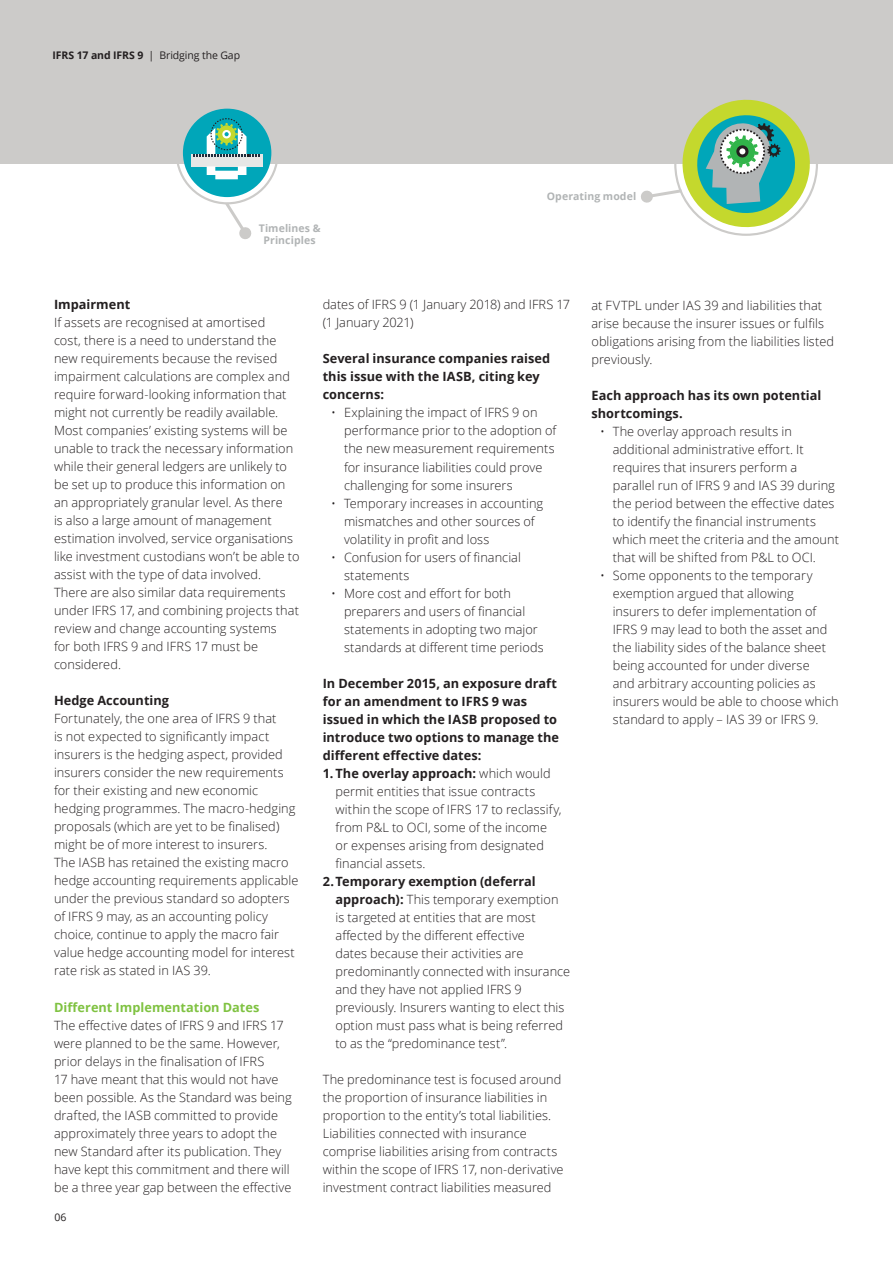
<style>
.page{position:relative;width:893px;height:1263px;background:#fff}
.page>*{position:absolute;margin:0;border:0;box-sizing:border-box;transform-origin:0 0}
.t1{font:300 12.75px/18px "Open Sans";letter-spacing:.005em;color:#231f20}
.t2{font:700 12.75px/18px "Open Sans";letter-spacing:.005em;color:#231f20}
.t3{font:700 12.75px "Open Sans";color:#7fc241}
.t4{font:700 10.5px/12.6px "Open Sans";letter-spacing:.01em;color:#b1b4b5;text-align:center}
.t5{font:10.5px "Open Sans";letter-spacing:-.01em;color:#231f20}
.s1{font-weight:700}
</style>
<div class="page">
<div style="left:0;top:0;width:893px;height:164px;background:#cccbc9"></div>
<svg style="left:641px;top:99px;width:173px;height:132px"></svg>
<svg style="left:223px;top:199px;width:29px;height:40px"></svg>
<div style="left:183px;top:109px;width:88px;height:88px;background:#00a6b9;border-radius:50%"></div>
<div style="left:191px;top:154px;width:71px;height:12px;background:#e6e7e6"></div>
<svg style="left:207px;top:166px;width:39px;height:13px"></svg>
<svg style="left:193px;top:118px;width:67px;height:39px"></svg>
<div style="left:176px;top:101px;width:103px;height:103px;border:2px solid #cccbc9;border-radius:50%"></div>
<p class="t5" style="left:53px;top:48px;width:189px"><span class="s1">IFRS 17 and IFRS 9</span> | Bridging the Gap</p>
<p class="t4" style="left:259px;top:221px;width:63px">Timelines &amp;<br>Principles</p>
<p class="t4" style="left:547px;top:190px;width:91px">Operating model</p>
<p class="t2" style="left:54px;top:295px;width:78px">Impairment</p>
<p class="t1" style="left:54px;top:313px;width:247px">If assets are recognised at amortised<br>cost, there is a need to understand the new requirements because the revised impairment calculations are complex and require forward-looking information that might not currently be readily available.<br>Most companies’ existing systems will be unable to track the necessary information while their general ledgers are unlikely to be set up to produce this information on an appropriately granular level. As there<br>is also a large amount of management estimation involved, service organisations like investment custodians won’t be able to assist with the type of data involved.<br>There are also similar data requirements under IFRS 17, and combining projects that review and change accounting systems<br>for both IFRS 9 and IFRS 17 must be considered.</p>
<p class="t2" style="left:54px;top:691px;width:117px">Hedge Accounting</p>
<p class="t1" style="left:54px;top:709px;width:246px">Fortunately, the one area of IFRS 9 that<br>is not expected to significantly impact insurers is the hedging aspect, provided insurers consider the new requirements for their existing and new economic hedging programmes. The macro-hedging proposals (which are yet to be finalised) might be of more interest to insurers.<br>The IASB has retained the existing macro hedge accounting requirements applicable under the previous standard so adopters of IFRS 9 may, as an accounting policy choice, continue to apply the macro fair value hedge accounting model for interest rate risk as stated in IAS 39.</p>
<p class="t3" style="left:54px;top:998px;width:207px">Different Implementation Dates</p>
<p class="t1" style="left:54px;top:1015px;width:239px">The effective dates of IFRS 9 and IFRS 17 were planned to be the same. However, prior delays in the finalisation of IFRS<br>17 have meant that this would not have been possible. As the Standard was being drafted, the IASB committed to provide approximately three years to adopt the new Standard after its publication. They have kept this commitment and there will be a three year gap between the effective</p>
<p class="t5" style="left:55px;top:1210px;width:13px">06</p>
<p class="t1" style="left:323px;top:295px;width:249px">dates of IFRS 9 (1 January 2018) and IFRS 17 (1 January 2021)</p>
<p class="t2" style="left:323px;top:349px;width:229px">Several insurance companies raised this issue with the IASB, citing key concerns:</p>
<p class="t1" style="left:344px;top:403px;width:214px;text-indent:-13px">• Explaining the impact of IFRS 9 on performance prior to the adoption of the new measurement requirements for insurance liabilities could prove challenging for some insurers</p>
<p class="t1" style="left:344px;top:493px;width:201px;text-indent:-13px">• Temporary increases in accounting mismatches and other sources of volatility in profit and loss</p>
<p class="t1" style="left:344px;top:547px;width:178px;text-indent:-13px">• Confusion for users of financial statements</p>
<p class="t1" style="left:344px;top:583px;width:201px;text-indent:-13px">• More cost and effort for both preparers and users of financial statements in adopting two major standards at different time periods</p>
<p class="t2" style="left:323px;top:674px;width:238px">In December 2015, an exposure draft for an amendment to IFRS 9 was issued in which the IASB proposed to introduce two options to manage the different effective dates:</p>
<p class="t1" style="left:335px;top:764px;width:228px;text-indent:-13px"><span class="s1">1. The overlay approach:</span> which would permit entities that issue contracts within the scope of IFRS 17 to reclassify, from P&amp;L to OCI, some of the income or expenses arising from designated financial assets.</p>
<p class="t1" style="left:335px;top:872px;width:236px;text-indent:-13px"><span class="s1">2.Temporary exemption (deferral approach):</span> This temporary exemption is targeted at entities that are most affected by the different effective<br>dates because their activities are predominantly connected with insurance and they have not applied IFRS 9 previously. Insurers wanting to elect this option must pass what is being referred to as the “predominance test”.</p>
<p class="t1" style="left:323px;top:1070px;width:242px">The predominance test is focused around the proportion of insurance liabilities in proportion to the entity’s total liabilities.<br>Liabilities connected with insurance comprise liabilities arising from contracts within the scope of IFRS 17, non-derivative investment contract liabilities measured</p>
<p class="t1" style="left:591px;top:296px;width:244px">at FVTPL under IAS 39 and liabilities that arise because the insurer issues or fulfils obligations arising from the liabilities listed previously.</p>
<p class="t2" style="left:591px;top:386px;width:231px">Each approach has its own potential shortcomings.</p>
<p class="t1" style="left:613px;top:422px;width:228px;text-indent:-13px">• The overlay approach results in additional administrative effort. It requires that insurers perform a parallel run of IFRS 9 and IAS 39 during the period between the effective dates to identify the financial instruments which meet the criteria and the amount that will be shifted from P&amp;L to OCI.</p>
<p class="t1" style="left:613px;top:566px;width:227px;text-indent:-13px">• Some opponents to the temporary exemption argued that allowing insurers to defer implementation of IFRS 9 may lead to both the asset and the liability sides of the balance sheet being accounted for under diverse<br>and arbitrary accounting policies as insurers would be able to choose which standard to apply – IAS 39 or IFRS 9.</p>
</div>
